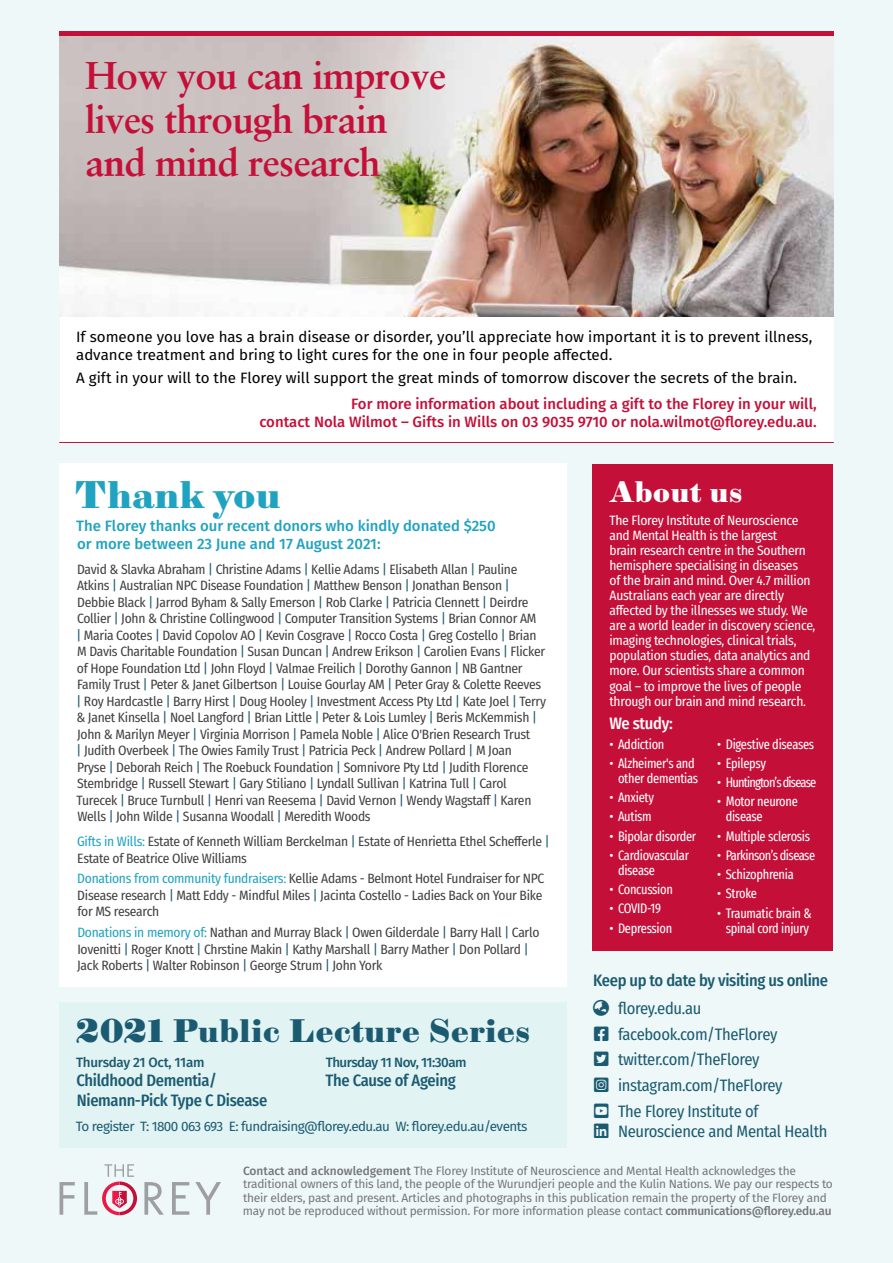
<style>
.page{position:relative;width:893px;height:1263px;background:#eff8f8}
.page>*{position:absolute;margin:0;border:0;box-sizing:border-box;transform-origin:0 0}
.t1{font:39px "Sybarite Small";letter-spacing:.02em;color:#20a3c1}
.t2{font:700 38.7px/43.7px "Sabon LT Pro";letter-spacing:-.02em;color:#c41039}
.t3{font:33px "Sybarite Small";letter-spacing:.02em;color:#1b5b71}
.t4{font:30px "Sybarite Small";letter-spacing:.02em;color:#fff}
.t5{font:16.5px "Fira Sans Condensed";letter-spacing:-.02em;color:#1b5b71}
.t6{font:500 16.5px/19.5px "Fira Sans Condensed";letter-spacing:-.02em;color:#1b5b71}
.t7{font:500 16.5px "Fira Sans Condensed";letter-spacing:-.02em;color:#fff}
.t8{font:15px/18px "Fira Sans";color:#000}
.t9{font:500 15px/18px "Fira Sans";color:#c41039;text-align:right}
.t10{font:500 15px/18px "Fira Sans";color:#20a3c1}
.t11{font:13.5px/16.5px "Fira Sans Condensed";letter-spacing:-.02em;color:#414042}
.t12{font:13.5px/15px "Fira Sans Condensed";letter-spacing:-.02em;color:#fff}
.t13{font:extra-condensed 13.5px/15px "Fira Sans";letter-spacing:-.02em;color:#fff}
.t14{font:13.5px "Fira Sans";letter-spacing:-.04em;color:#1b5b71}
.t15{font:500 13.5px "Fira Sans";letter-spacing:-.04em;color:#1b5b71}
.t16{font:extra-condensed 13.5px "Fira Sans";letter-spacing:-.06em;color:#fff}
.t17{font:extra-condensed 13.5px "Fira Sans";letter-spacing:-.04em;color:#fff}
.t18{font:500 13.5px "Fira Sans";letter-spacing:-.02em;color:#1b5b71}
.t19{font:12px/13.5px "Fira Sans";letter-spacing:-.02em;color:#757779}
.s1{color:#1b5b71}
.s2{color:#20a3c1}
.s3{font-weight:500}
</style>
<div class="page">
<div style="left:60px;top:463px;width:507px;height:524px;background:#fff"></div>
<div style="left:592px;top:463px;width:241px;height:487px;background:#c41039"></div>
<svg style="left:60px;top:1182px;width:15px;height:33px"></svg>
<svg style="left:172px;top:1182px;width:17px;height:33px"></svg>
<svg style="left:195px;top:1182px;width:26px;height:33px"></svg>
<svg style="left:144px;top:1182px;width:20px;height:33px"></svg>
<svg style="left:84px;top:1164px;width:53px;height:51px"></svg>
<div style="left:59px;top:1002px;width:508px;height:145px;background:#e2f3f3"></div>
<div style="left:60px;top:32px;width:773px;height:410px;background:#fff"></div>
<hr style="left:59px;top:442px;width:775px;height:1px;background:#c41039">
<div style="left:59px;top:32px;width:775px;height:12px;background:#c41039"></div>
<img style="left:59px;top:36px;width:775px;height:281px">
<h2 class="t2" style="left:85px;top:53px;width:362px">How you can improve lives through brain and mind research</h2>
<p class="t8" style="left:76px;top:328px;width:738px">If someone you love has a brain disease or disorder, you’ll appreciate how important it is to prevent illness, advance treatment and bring to light cures for the one in four people affected.</p>
<p class="t8" style="left:76px;top:368px;width:722px">A gift in your will to the Florey will support the great minds of tomorrow discover the secrets of the brain.</p>
<p class="t9" style="left:259px;top:394px;width:559px">For more information about including a gift to the Florey in your will,<br>contact Nola Wilmot – Gifts in Wills on 03 9035 9710 or nola.wilmot@florey.edu.au.</p>
<h1 class="t1" style="left:75px;top:470px;width:207px">Thank you</h1>
<p class="t10" style="left:76px;top:516px;width:421px">The Florey thanks our recent donors who kindly donated $250 or more between 23 June and 17 August 2021:</p>
<p class="t11" style="left:76px;top:560px;width:471px">David &amp; Slavka Abraham <span class="s1">|</span> Christine Adams <span class="s1">|</span> Kellie Adams <span class="s1">|</span> Elisabeth Allan <span class="s1">|</span> Pauline Atkins <span class="s1">|</span> Australian NPC Disease Foundation <span class="s1">|</span> Matthew Benson <span class="s1">|</span> Jonathan Benson <span class="s1">| </span>Debbie Black <span class="s1">|</span> Jarrod Byham &amp; Sally Emerson <span class="s1">|</span> Rob Clarke <span class="s1">|</span> Patricia Clennett <span class="s1">|</span> Deirdre Collier <span class="s1">|</span> John &amp; Christine Collingwood <span class="s1">|</span> Computer Transition Systems <span class="s1">|</span> Brian Connor AM<br><span class="s1">|</span> Maria Cootes <span class="s1">|</span> David Copolov AO <span class="s1">|</span> Kevin Cosgrave <span class="s1">|</span> Rocco Costa <span class="s1">|</span> Greg Costello <span class="s1">|</span> Brian M Davis Charitable Foundation <span class="s1">|</span> Susan Duncan <span class="s1">|</span> Andrew Erikson <span class="s1">|</span> Carolien Evans <span class="s1">|</span> Flicker of Hope Foundation Ltd <span class="s1">|</span> John Floyd <span class="s1">|</span> Valmae Freilich <span class="s1">|</span> Dorothy Gannon <span class="s1">|</span> NB Gantner Family Trust <span class="s1">|</span> Peter &amp; Janet Gilbertson <span class="s1">|</span> Louise Gourlay AM <span class="s1">|</span> Peter Gray &amp; Colette Reeves <span class="s1">|</span> Roy Hardcastle <span class="s1">|</span> Barry Hirst <span class="s1">|</span> Doug Hooley <span class="s1">|</span> Investment Access Pty Ltd <span class="s1">|</span> Kate Joel <span class="s1">|</span> Terry &amp; Janet Kinsella <span class="s1">|</span> Noel Langford <span class="s1">|</span> Brian Little <span class="s1">|</span> Peter &amp; Lois Lumley <span class="s1">|</span> Beris McKemmish <span class="s1">| </span>John &amp; Marilyn Meyer <span class="s1">|</span> Virginia Morrison <span class="s1">|</span> Pamela Noble <span class="s1">|</span> Alice O'Brien Research Trust<br><span class="s1">|</span> Judith Overbeek <span class="s1">|</span> The Owies Family Trust <span class="s1">|</span> Patricia Peck <span class="s1">|</span> Andrew Pollard <span class="s1">|</span> M Joan<br>Pryse <span class="s1">|</span> Deborah Reich <span class="s1">|</span> The Roebuck Foundation <span class="s1">|</span> Somnivore Pty Ltd <span class="s1">|</span> Judith Florence Stembridge <span class="s1">|</span> Russell Stewart <span class="s1">|</span> Gary Stiliano <span class="s1">|</span> Lyndall Sullivan <span class="s1">|</span> Katrina Tull <span class="s1">|</span> Carol Turecek <span class="s1">|</span> Bruce Turnbull <span class="s1">|</span> Henri van Reesema <span class="s1">|</span> David Vernon <span class="s1">|</span> Wendy Wagstaff <span class="s1">|</span> Karen Wells <span class="s1">|</span> John Wilde <span class="s1">|</span> Susanna Woodall <span class="s1">|</span> Meredith Woods</p>
<p class="t11" style="left:77px;top:833px;width:474px"><span class="s2">Gifts in Wills:</span> Estate of Kenneth William Berckelman <span class="s1">|</span> Estate of Henrietta Ethel Schefferle <span class="s1">|<br></span>Estate of Beatrice Olive Williams</p>
<p class="t11" style="left:77px;top:870px;width:469px"><span class="s2">Donations from community fundraisers:</span> Kellie Adams - Belmont Hotel Fundraiser for NPC<br>Disease research <span class="s1">|</span> Matt Eddy - Mindful Miles <span class="s1">|</span> Jacinta Costello - Ladies Back on Your Bike for MS research</p>
<p class="t11" style="left:77px;top:924px;width:464px"><span class="s2">Donations in memory of:</span> Nathan and Murray Black <span class="s1">|</span> Owen Gilderdale <span class="s1">|</span> Barry Hall <span class="s1">|</span> Carlo<br>Iovenitti <span class="s1">|</span> Roger Knott <span class="s1">|</span> Chrstine Makin <span class="s1">|</span> Kathy Marshall <span class="s1">|</span> Barry Mather <span class="s1">|</span> Don Pollard <span class="s1">|<br></span>Jack Roberts <span class="s1">|</span> Walter Robinson <span class="s1">|</span> George Strum <span class="s1">|</span> John York</p>
<h3 class="t3" style="left:77px;top:1009px;width:455px">2021 Public Lecture Series</h3>
<p class="t18" style="left:76px;top:1051px;width:130px">Thursday 21 Oct, 11am</p>
<p class="t6" style="left:76px;top:1070px;width:192px">Childhood Dementia/<br>Niemann-Pick Type C Disease</p>
<p class="t15" style="left:326px;top:1051px;width:142px">Thursday 11 Nov, 11:30am</p>
<p class="t6" style="left:326px;top:1070px;width:132px">The Cause of Ageing</p>
<p class="t14" style="left:76px;top:1116px;width:453px">To register T: 1800 063 693 E: fundraising@florey.edu.au W: florey.edu.au/events</p>
<h3 class="t4" style="left:609px;top:473px;width:135px">About us</h3>
<p class="t12" style="left:609px;top:513px;width:207px">The Florey Institute of Neuroscience and Mental Health is the largest<br>brain research centre in the Southern hemisphere specialising in diseases<br>of the brain and mind. Over 4.7 million Australians each year are directly affected by the illnesses we study. We are a world leader in discovery science, imaging technologies, clinical trials, population studies, data analytics and more. Our scientists share a common goal – to improve the lives of people through our brain and mind research.</p>
<p class="t7" style="left:609px;top:710px;width:65px">We study:</p>
<p class="t13" style="left:609px;top:736px;width:56px">• Addiction</p>
<p class="t13" style="left:609px;top:755px;width:90px;text-align:right">• Alzheimer's and other dementias</p>
<p class="t13" style="left:609px;top:789px;width:46px">• Anxiety</p>
<p class="t13" style="left:609px;top:809px;width:44px">• Autism</p>
<p class="t13" style="left:609px;top:828px;width:88px">• Bipolar disorder</p>
<p class="t13" style="left:618px;top:847px;width:73px;text-indent:-9px">• Cardiovascular disease</p>
<p class="t13" style="left:609px;top:881px;width:65px">• Concussion</p>
<p class="t13" style="left:609px;top:901px;width:53px">• COVID-19</p>
<p class="t13" style="left:609px;top:920px;width:64px">• Depression</p>
<p class="t13" style="left:717px;top:736px;width:99px">• Digestive diseases</p>
<p class="t13" style="left:717px;top:755px;width:50px">• Epilepsy</p>
<p class="t16" style="left:717px;top:772px;width:101px">• Huntington’s disease</p>
<p class="t13" style="left:726px;top:794px;width:74px;text-indent:-9px">• Motor neurone disease</p>
<p class="t13" style="left:717px;top:828px;width:94px">• Multiple sclerosis</p>
<p class="t17" style="left:717px;top:845px;width:99px">• Parkinson’s disease</p>
<p class="t13" style="left:717px;top:866px;width:78px">• Schizophrenia</p>
<p class="t13" style="left:717px;top:886px;width:41px">• Stroke</p>
<p class="t13" style="left:717px;top:905px;width:96px;text-align:center">• Traumatic brain &amp; spinal cord injury</p>
<p class="t6" style="left:593px;top:969px;width:237px">Keep up to date by visiting us online</p>
<p class="t5" style="left:593px;top:995px;width:110px">●□▲ florey.edu.au</p>
<p class="t5" style="left:594px;top:1021px;width:185px">□□▲❑◆ facebook.com/TheFlorey</p>
<p class="t5" style="left:594px;top:1047px;width:167px">▼▼▼▲❑◆ twitter.com/TheFlorey</p>
<p class="t5" style="left:594px;top:1073px;width:190px">■▲▼▲❑◆ instagram.com/TheFlorey</p>
<p class="t5" style="left:594px;top:1099px;width:166px">□◆▼◆▲❑◆ The Florey Institute of</p>
<p class="t5" style="left:594px;top:1118px;width:235px">●■■ Neuroscience and Mental Health</p>
<p class="t19" style="left:243px;top:1163px;width:592px"><span class="s3">Contact and acknowledgement</span> The Florey Institute of Neuroscience and Mental Health acknowledges the traditional owners of this land, the people of the Wurundjeri people and the Kulin Nations. We pay our respects to their elders, past and present. Articles and photographs in this publication remain the property of the Florey and may not be reproduced without permission. For more information please contact <span class="s3">communications@florey.edu.au</span></p>
</div>
